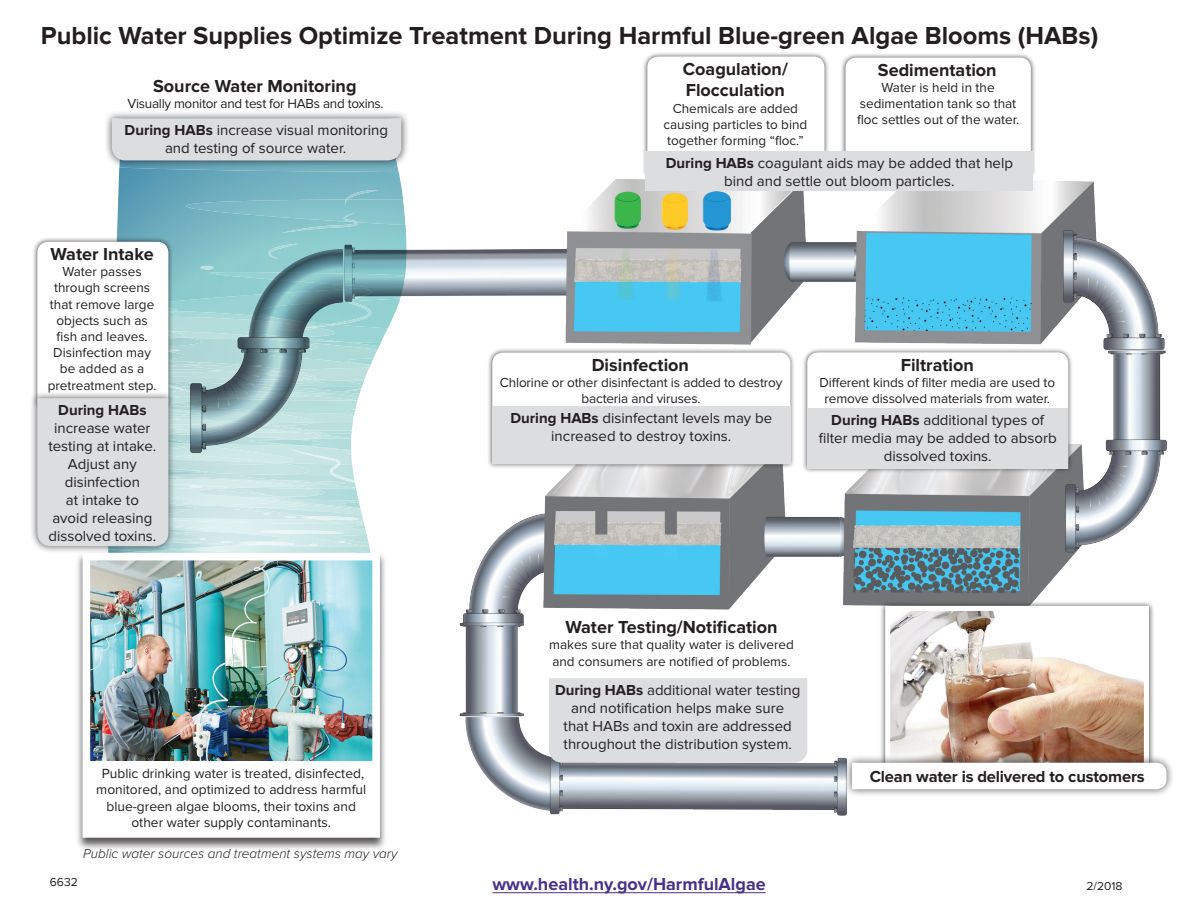
<style>
.page{position:relative;width:1188px;height:918px;background:#fff}
.page>*{position:absolute;margin:0;border:0;box-sizing:border-box;transform-origin:0 0}
.t1{font:700 25.5px "Proxima Nova";color:#231f20}
.t2{font:700 18px/21.6px "Proxima Nova";color:#231f20}
.t3{font:700 18px "Proxima Nova";color:#48308a}
.t4{font:700 16.5px "Proxima Nova";letter-spacing:-.01em;color:#231f20}
.t5{font:15px/18px "Proxima Nova";color:#231f20;text-align:center}
.t6{font:700 15px "Proxima Nova";color:#231f20}
.t7{font:13.8px/16.5px "Proxima Nova";color:#231f20;text-align:center}
.t8{font:13.5px/16.2px "Proxima Nova";color:#231f20;text-align:center}
.t9{font:italic 300 13.5px "Proxima Nova";color:#231f20}
.t10{font:13.5px "Proxima Nova";letter-spacing:-.02em;color:#231f20}
.t11{font:12px "Proxima Nova";color:#231f20}
.s1{font-weight:700}
</style>
<div class="page">
<img style="left:407px;top:178px;width:760px;height:638px">
<svg style="left:119px;top:169px;width:280px;height:173px;background:#8bc1cc"></svg>
<img style="left:117px;top:174px;width:290px;height:133px">
<svg style="left:344px;top:213px;width:14px;height:9px"></svg>
<img style="left:281px;top:222px;width:77px;height:11px">
<svg style="left:345px;top:199px;width:3px;height:6px"></svg>
<img style="left:346px;top:190px;width:33px;height:9px">
<img style="left:372px;top:341px;width:7px;height:7px">
<img style="left:372px;top:342px;width:6px;height:19px">
<div style="left:75px;top:551px;width:312px;height:299px;background:#231f20;opacity:.75"></div>
<img style="left:91px;top:562px;width:280px;height:200px">
<div style="left:82px;top:553px;width:298px;height:285px;border:8px solid #fff"></div>
<div style="left:88px;top:762px;width:286px;height:70px;background:#fff"></div>
<div style="left:879px;top:600px;width:276px;height:181px;background:#231f20;opacity:.75"></div>
<img style="left:891px;top:612px;width:252px;height:142px">
<div style="left:885px;top:606px;width:264px;height:169px;border:5px solid #fff"></div>
<div style="left:844px;top:754px;width:331px;height:44px;background:#231f20;opacity:.75"></div>
<svg style="left:852px;top:763px;width:315px;height:26px"></svg>
<div style="left:104px;top:110px;width:306px;height:59px;background:#231f20;opacity:.75"></div>
<svg style="left:104px;top:110px;width:306px;height:50px;background:#dcdddf"></svg>
<div style="left:487px;top:348px;width:309px;height:121px;background:#231f20;opacity:.75"></div>
<svg style="left:492px;top:353px;width:298px;height:53px"></svg>
<div style="left:841px;top:53px;width:195px;height:125px;background:#231f20;opacity:.75"></div>
<svg style="left:846px;top:58px;width:185px;height:93px"></svg>
<div style="left:642px;top:52px;width:188px;height:126px;background:#231f20;opacity:.75"></div>
<svg style="left:647px;top:57px;width:177px;height:94px"></svg>
<div style="left:646px;top:151px;width:387px;height:40px;background:#dcdddf"></div>
<div style="left:492px;top:406px;width:298px;height:58px;background:#dcdddf"></div>
<div style="left:802px;top:347px;width:271px;height:127px;background:#231f20;opacity:.75"></div>
<svg style="left:807px;top:352px;width:261px;height:56px"></svg>
<div style="left:807px;top:408px;width:261px;height:61px;background:#dcdddf"></div>
<div style="left:549px;top:678px;width:258px;height:85px;background:#dcdddf"></div>
<div style="left:32px;top:237px;width:141px;height:172px;background:#231f20;opacity:.75"></div>
<div style="left:29px;top:390px;width:147px;height:164px;background:#231f20;opacity:.75"></div>
<svg style="left:37px;top:242px;width:335px;height:315px"></svg>
<hr style="left:492px;top:892px;width:274px;height:1px;background:#48308a">
<h1 class="t1" style="left:41px;top:21px;width:1059px">Public Water Supplies Optimize Treatment During Harmful Blue-green Algae Blooms (HABs)</h1>
<p class="t2" style="left:153px;top:75px;width:205px">Source Water Monitoring</p>
<p class="t10" style="left:128px;top:96px;width:258px">Visually monitor and test for HABs and toxins.</p>
<p class="t5" style="left:125px;top:121px;width:265px"><span class="s1">During HABs</span> increase visual monitoring and testing of source water.</p>
<p class="t2" style="left:50px;top:244px;width:105px">Water Intake</p>
<p class="t8" style="left:48px;top:264px;width:110px">Water passes through screens that remove large objects such as fish and leaves.<br>Disinfection may be added as a pretreatment step.</p>
<p class="t6" style="left:58px;top:402px;width:90px">During HABs</p>
<p class="t5" style="left:48px;top:419px;width:109px">increase water testing at intake.<br>Adjust any disinfection<br>at intake to avoid releasing dissolved toxins.</p>
<p class="t7" style="left:96px;top:765px;width:272px">Public drinking water is treated, disinfected, monitored, and optimized to address harmful blue-green algae blooms, their toxins and other water supply contaminants.</p>
<p class="t9" style="left:83px;top:846px;width:316px">Public water sources and treatment systems may vary</p>
<p class="t11" style="left:50px;top:875px;width:29px">6632</p>
<p class="t2" style="left:683px;top:58px;width:107px">Coagulation/<br>Flocculation</p>
<p class="t8" style="left:664px;top:100px;width:145px">Chemicals are added causing particles to bind together forming “floc.”</p>
<p class="t5" style="left:666px;top:154px;width:349px"><span class="s1">During HABs</span> coagulant aids may be added that help bind and settle out bloom particles.</p>
<p class="t2" style="left:878px;top:59px;width:120px">Sedimentation</p>
<p class="t8" style="left:857px;top:80px;width:164px">Water is held in the sedimentation tank so that floc settles out of the water.</p>
<p class="t2" style="left:592px;top:354px;width:99px">Disinfection</p>
<p class="t8" style="left:500px;top:375px;width:284px">Chlorine or other disinfectant is added to destroy bacteria and viruses.</p>
<p class="t5" style="left:510px;top:409px;width:263px"><span class="s1">During HABs</span> disinfectant levels may be increased to destroy toxins.</p>
<p class="t2" style="left:901px;top:354px;width:75px">Filtration</p>
<p class="t8" style="left:820px;top:374px;width:237px">Different kinds of filter media are used to remove dissolved materials from water.</p>
<p class="t5" style="left:819px;top:411px;width:239px"><span class="s1">During HABs</span> additional types of filter media may be added to absorb dissolved toxins.</p>
<p class="t2" style="left:565px;top:617px;width:214px">Water Testing/Notification</p>
<p class="t8" style="left:549px;top:637px;width:246px;text-align:left">makes sure that quality water is delivered and consumers are notified of problems.</p>
<p class="t5" style="left:555px;top:681px;width:247px"><span class="s1">During HABs</span> additional water testing and notification helps make sure<br>that HABs and toxin are addressed throughout the distribution system.</p>
<p class="t4" style="left:870px;top:767px;width:276px">Clean water is delivered to customers</p>
<p class="t3" style="left:492px;top:874px;width:275px">www.health.ny.gov/HarmfulAlgae</p>
<p class="t11" style="left:1086px;top:879px;width:38px">2/2018</p>
</div>
